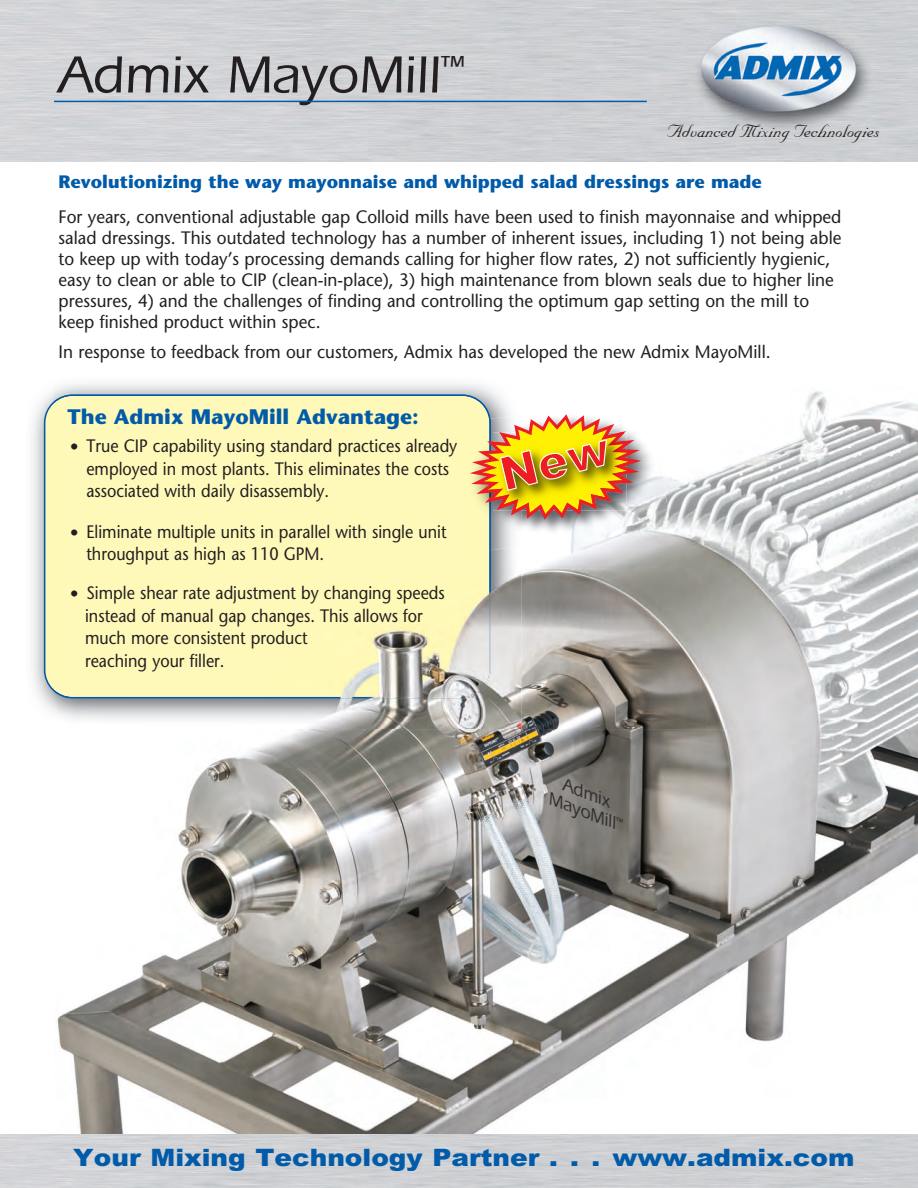
<style>
.page{position:relative;width:918px;height:1188px;background:#fff}
.page>*{position:absolute;margin:0;border:0;box-sizing:border-box;transform-origin:0 0}
.t1{font:500 54px "Itc Eras";color:#231f20}
.t2{font:48px "Stone Sans";color:#231f20}
.t3{font:900 24px "Arial";color:#015ba9;scale:1.1 1}
.t4{font:21px "Nuptial Script";color:#231f20}
.t5{font:700 21px "Stone Sans";color:#015ba9}
.t6{font:18px/21px "Stone Sans";color:#231f20;scale:.95 1}
.t7{font:18px/22.5px "Stone Sans";color:#231f20;scale:.9 1}
.t8{font:700 18px "Stone Sans";color:#015ba9}
.t9{font:italic 500 18px/18px "Itc Eras";color:#312f30;text-align:center}
</style>
<div class="page">
<img style="left:32px;top:391px;width:22px;height:321px">
<svg style="left:44px;top:394px;width:10px;height:304px;background:#d8dfb9"></svg>
<img style="left:57px;top:729px;width:861px;height:405px">
<img style="left:521px;top:390px;width:397px;height:339px">
<img style="left:54px;top:550px;width:467px;height:179px">
<img style="left:54px;top:550px;width:437px;height:148px">
<img style="left:54px;top:394px;width:437px;height:25px">
<img style="left:0;top:0;width:918px;height:162px">
<hr style="left:54px;top:101px;width:593px;height:1px;background:#015ba9">
<img style="left:521px;top:397px;width:149px;height:149px">
<img style="left:491px;top:520px;width:30px;height:30px">
<div style="left:456px;top:419px;width:33px;height:134px;background:#fff9b8"></div>
<img style="left:489px;top:520px;width:2px;height:31px">
<img style="left:470px;top:414px;width:171px;height:106px">
<h1 class="t1" style="left:59px;top:56px;width:408px">Admix MayoMill<sup>™</sup></h1>
<p class="t4" style="left:667px;top:124px;width:214px">Advanced Mixing Technologies</p>
<p class="t8" style="left:59px;top:175px;width:705px">Revolutionizing the way mayonnaise and whipped salad dressings are made</p>
<p class="t6" style="left:59px;top:208px;width:826px">For years, conventional adjustable gap Colloid mills have been used to finish mayonnaise and whipped salad dressings. This outdated technology has a number of inherent issues, including 1) not being able to keep up with today’s processing demands calling for higher flow rates, 2) not sufficiently hygienic, easy to clean or able to CIP (clean-in-place), 3) high maintenance from blown seals due to higher line pressures, 4) and the challenges of finding and controlling the optimum gap setting on the mill to keep finished product within spec.</p>
<p class="t6" style="left:59px;top:343px;width:751px">In response to feedback from our customers, Admix has developed the new Admix MayoMill.</p>
<p class="t5" style="left:67px;top:409px;width:353px">The Admix MayoMill Advantage:</p>
<h2 class="t2" style="left:67px;top:414px;width:15px">.</h2>
<p class="t7" style="left:86px;top:437px;width:414px">True CIP capability using standard practices already employed in most plants. This eliminates the costs associated with daily disassembly.</p>
<h2 class="t2" style="left:67px;top:500px;width:15px">.</h2>
<p class="t7" style="left:86px;top:522px;width:402px">Eliminate multiple units in parallel with single unit throughput as high as 110 GPM.</p>
<h2 class="t2" style="left:67px;top:561px;width:15px">.</h2>
<p class="t7" style="left:85px;top:584px;width:401px">Simple shear rate adjustment by changing speeds instead of manual gap changes. This allows for much more consistent product<br>reaching your filler.</p>
<p class="t9" style="left:560px;top:775px;width:79px;rotate:20deg">Admix<br>MayoMill<sup>™</sup></p>
<h3 class="t3" style="left:73px;top:1144px;width:712px">Your Mixing Technology Partner . . . www.admix.com</h3>
</div>
